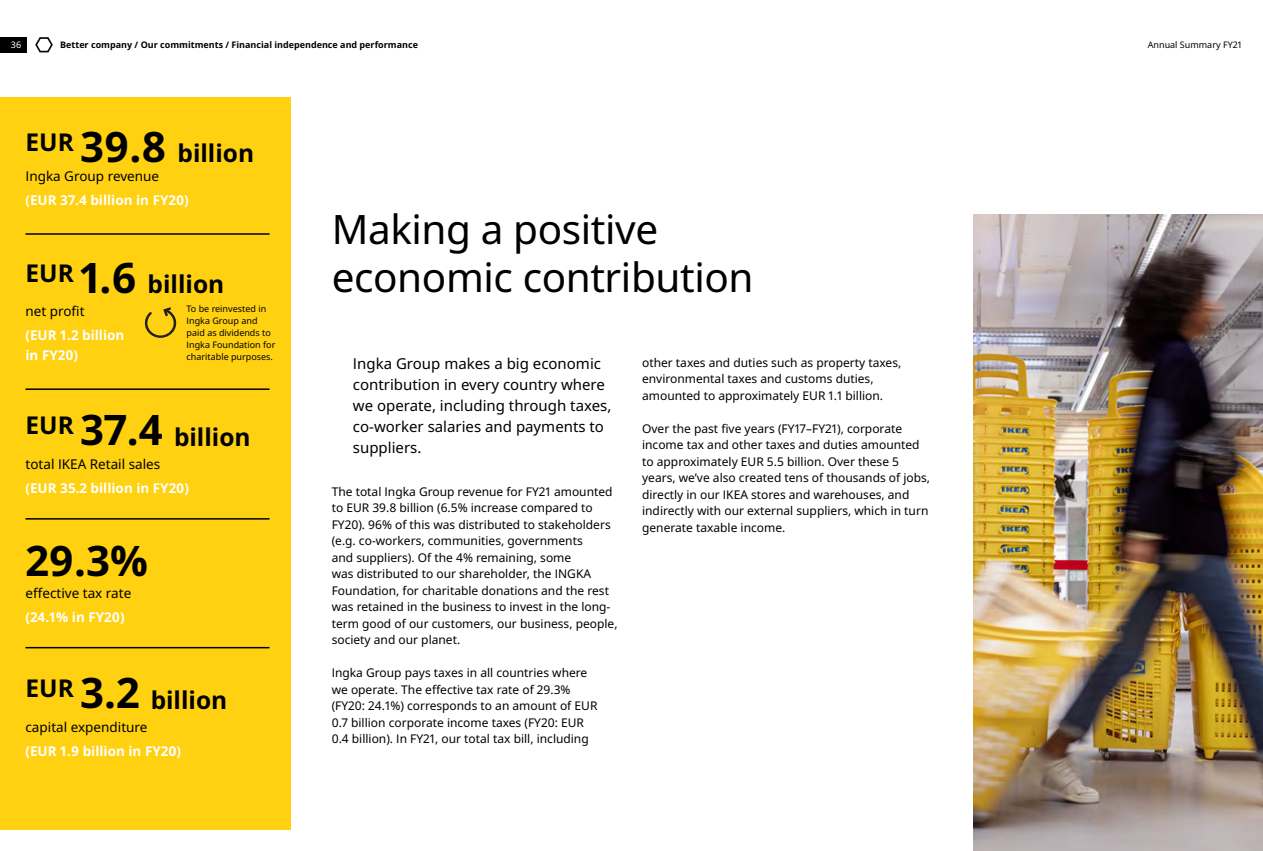
<style>
.page{position:relative;width:1263px;height:851px;background:#fff}
.page>*{position:absolute;margin:0;border:0;box-sizing:border-box;transform-origin:0 0}
.t1{font:700 42px "Noto IKEA Latin";color:#000}
.t2{font:40.5px/48.6px "Noto IKEA Latin";letter-spacing:-.01em;color:#000}
.t3{font:700 24.45px "Noto IKEA Latin";color:#000}
.t4{font:15px/21px "Noto IKEA Latin";color:#000}
.t5{font:700 13.5px/19.5px "Noto IKEA Latin";color:#fff}
.t6{font:13.5px "Noto IKEA Latin";color:#000}
.t7{font:12px/16.5px "Noto IKEA Latin";color:#000}
.t8{font:9px/12px "Noto IKEA Latin";color:#000}
.t9{font:700 9px "Noto IKEA Latin";color:#000}
.t10{font:9px "Noto IKEA Latin";color:#fff}
.s1{font-size:42px}
.s2{font-style:inherit}
</style>
<div class="page">
<div style="left:0;top:37px;width:27px;height:15px;background:#000"></div>
<img style="left:974px;top:214px;width:289px;height:636px">
<svg style="left:35px;top:37px;width:18px;height:16px"></svg>
<div style="left:0;top:97px;width:290px;height:732px;background:#ffd110"></div>
<svg style="left:145px;top:307px;width:31px;height:31px"></svg>
<hr style="left:26px;top:233px;width:244px;height:2px;background:#000">
<hr style="left:26px;top:388px;width:244px;height:2px;background:#000">
<hr style="left:26px;top:518px;width:244px;height:1px;background:#000">
<hr style="left:26px;top:646px;width:244px;height:2px;background:#000">
<p class="t10" style="left:11px;top:39px;width:12px">36</p>
<p class="t8" style="left:1148px;top:38px;width:95px">Annual Summary FY21</p>
<p class="t9" style="left:60px;top:38px;width:359px">Better company / Our commitments / Financial independence and performance</p>
<h3 class="t3" style="left:26px;top:136px;width:230px">EUR <span class="s1">39.8</span> billion</h3>
<p class="t6" style="left:26px;top:167px;width:135px">Ingka Group revenue</p>
<p class="t5" style="left:26px;top:190px;width:165px">(EUR 37.4 billion in FY20)</p>
<h3 class="t3" style="left:26px;top:267px;width:200px">EUR <span class="s1">1.6</span> billion</h3>
<p class="t6" style="left:26px;top:302px;width:61px">net profit</p>
<p class="t5" style="left:26px;top:325px;width:100px">(EUR 1.2 billion in FY20)</p>
<p class="t8" style="left:187px;top:302px;width:90px">To be reinvested in<br>Ingka Group and paid as dividends to<br>Ingka Foundation for charitable purposes.</p>
<h3 class="t3" style="left:26px;top:419px;width:227px">EUR <span class="s1">37.4</span> billion</h3>
<p class="t6" style="left:26px;top:454px;width:136px">total IKEA Retail sales</p>
<p class="t5" style="left:26px;top:477px;width:165px">(EUR 35.2 billion in FY20)</p>
<h1 class="t1" style="left:26px;top:530px;width:124px">29.3%</h1>
<p class="t6" style="left:26px;top:583px;width:107px">effective tax rate</p>
<p class="t5" style="left:26px;top:606px;width:101px">(24.1% in FY20)</p>
<h3 class="t3" style="left:26px;top:682px;width:203px">EUR <span class="s1">3.2</span> billion</h3>
<p class="t6" style="left:26px;top:717px;width:123px">capital expenditure</p>
<p class="t5" style="left:26px;top:740px;width:157px">(EUR 1.9 billion in FY20)</p>
<h2 class="t2" style="left:332px;top:203px;width:423px">Making a positive economic contribution</h2>
<p class="t4" style="left:353px;top:352px;width:260px">Ingka Group makes a big economic contribution in every country where we operate, including through taxes, co-worker salaries and payments to suppliers.</p>
<p class="t7" style="left:332px;top:482px;width:287px">The total Ingka Group revenue for FY21 amounted to EUR 39.8 billion (6.5% increase compared to FY20). 96% of this was distributed to stakeholders (e.g. co<span class="s2">-</span>workers, communities, governments<br>and suppliers). Of the 4% remaining, some<br>was distributed to our shareholder, the INGKA Foundation, for charitable donations and the rest was retained in the business to invest in the long&shy;term good of our customers, our business, people, society and our planet.</p>
<p class="t7" style="left:332px;top:664px;width:267px">Ingka Group pays taxes in all countries where we operate. The effective tax rate of 29.3% (FY20: 24.1%) corresponds to an amount of EUR 0.7 billion corporate income taxes (FY20: EUR 0.4 billion). In FY21, our total tax bill, including</p>
<p class="t7" style="left:642px;top:353px;width:261px">other taxes and duties such as property taxes, environmental taxes and customs duties, amounted to approximately EUR 1.1 billion.</p>
<p class="t7" style="left:642px;top:419px;width:290px">Over the past five years (FY17–FY21), corporate income tax and other taxes and duties amounted to approximately EUR 5.5 billion. Over these 5 years, we’ve also created tens of thousands of jobs, directly in our IKEA stores and warehouses, and indirectly with our external suppliers, which in turn generate taxable income.</p>
</div>
